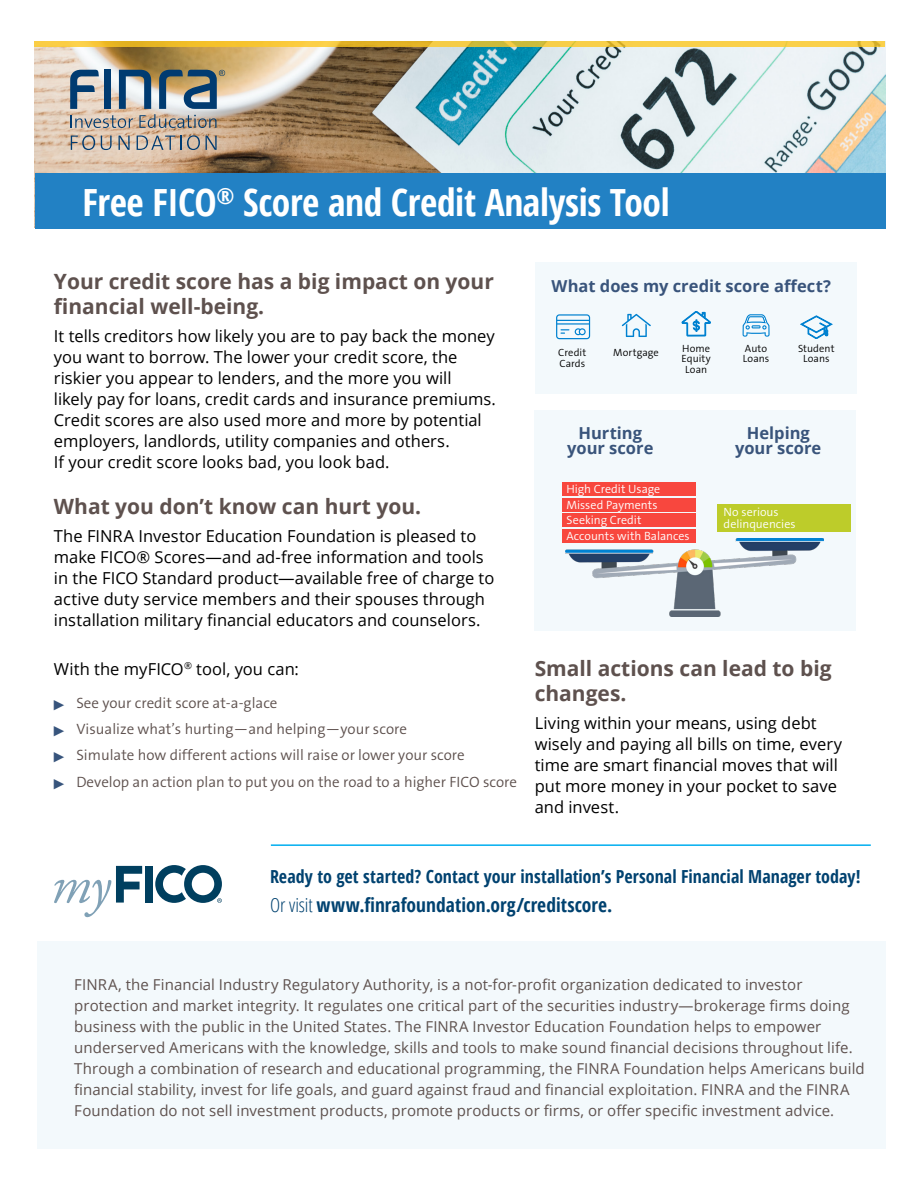
<style>
.page{position:relative;width:918px;height:1188px;background:#fff}
.page>*{position:absolute;margin:0;border:0;box-sizing:border-box;transform-origin:0 0}
.t1{font:700 37.5px "Open Sans Condensed";letter-spacing:-.01em;color:#fff}
.t2{font:700 21px/25.2px "Open Sans";color:#5e514e}
.t3{font:700 19.5px "Open Sans Condensed";letter-spacing:.005em;color:#004270}
.t4{font:700 18px "Open Sans Condensed";letter-spacing:.005em;color:#004270}
.t5{font:16.5px/21px "Open Sans";color:#000}
.t6{font:700 16.5px/15px "Open Sans";color:#39547b;text-align:center}
.t7{font:15px/21px "Open Sans";letter-spacing:.005em;color:#5e514e}
.t8{font:300 15px/26.2px "The Sans B4";color:#5e514e}
.t9{font:300 12px/12px "The Sans B4";letter-spacing:.005em;color:#fff}
.t10{font:300 10.5px/10.5px "The Sans B4";letter-spacing:.01em;color:#000}
.s1{font-family:"Universal Newswith Comm Pi";font-weight:400;font-size:10.5px;color:#37547c}
.s2{font-weight:300}
</style>
<div class="page">
<div style="left:37px;top:942px;width:848px;height:207px;background:#f3f9fc"></div>
<div style="left:145px;top:866px;width:7px;height:37px;background:#003f5f"></div>
<svg style="left:54px;top:866px;width:88px;height:51px"></svg>
<svg style="left:155px;top:865px;width:67px;height:38px"></svg>
<hr style="left:271px;top:844px;width:600px;height:2px;background:#00aeef">
<div style="left:535px;top:262px;width:322px;height:131px;background:#f3f9fc"></div>
<img style="left:35px;top:47px;width:850px;height:126px">
<svg style="left:35px;top:42px;width:850px;height:5px;background:#efc53b"></svg>
<div style="left:35px;top:173px;width:851px;height:55px;background:#2281c4"></div>
<svg style="left:556px;top:314px;width:34px;height:25px"></svg>
<svg style="left:622px;top:314px;width:29px;height:23px"></svg>
<svg style="left:682px;top:311px;width:29px;height:25px"></svg>
<svg style="left:743px;top:314px;width:27px;height:23px"></svg>
<svg style="left:801px;top:316px;width:31px;height:23px"></svg>
<div style="left:534px;top:410px;width:322px;height:220px;background:#f3f9fc"></div>
<img style="left:566px;top:539px;width:257px;height:77px">
<div style="left:562px;top:529px;width:134px;height:14px;background:#f8473e"></div>
<div style="left:562px;top:514px;width:134px;height:13px;background:#f8473e"></div>
<div style="left:562px;top:498px;width:134px;height:14px;background:#f8473e"></div>
<div style="left:562px;top:482px;width:134px;height:14px;background:#f8473e"></div>
<div style="left:717px;top:505px;width:133px;height:27px;background:#bdcc2a"></div>
<svg style="left:71px;top:135px;width:24px;height:15px"></svg>
<svg style="left:101px;top:136px;width:11px;height:14px"></svg>
<svg style="left:119px;top:136px;width:11px;height:14px"></svg>
<svg style="left:137px;top:136px;width:44px;height:14px"></svg>
<svg style="left:187px;top:135px;width:13px;height:15px"></svg>
<svg style="left:206px;top:136px;width:11px;height:14px"></svg>
<svg style="left:70px;top:70px;width:155px;height:58px;background:#949a9d"></svg>
<h1 class="t1" style="left:83px;top:176px;width:589px">Free FICO<sup>®</sup> Score and Credit Analysis Tool</h1>
<p class="t2" style="left:54px;top:268px;width:441px">Your credit score has a big impact on your financial well-being.</p>
<p class="t5" style="left:54px;top:325px;width:443px">It tells creditors how likely you are to pay back the money you want to borrow. The lower your credit score, the riskier you appear to lenders, and the more you will<br>likely pay for loans, credit cards and insurance premiums.<br>Credit scores are also used more and more by potential employers, landlords, utility companies and others.<br>If your credit score looks bad, you look bad.</p>
<p class="t2" style="left:54px;top:493px;width:369px">What you don’t know can hurt you.</p>
<p class="t5" style="left:54px;top:525px;width:442px">The FINRA Investor Education Foundation is pleased to make FICO® Scores—and ad-free information and tools in the FICO Standard product—available free of charge to active duty service members and their spouses through installation military financial educators and counselors.</p>
<p class="t5" style="left:54px;top:658px;width:247px">With the myFICO<sup>®</sup> tool, you can:</p>
<p class="t8" style="left:54px;top:690px;width:465px"><span class="s1">0</span> See your credit score at-a-glace<br><span class="s1">0</span> Visualize what’s hurting—and helping—your score<br><span class="s1">0</span> Simulate how different actions will raise or lower your score<br><span class="s1">0</span> Develop an action plan to put you on the road to a higher FICO score</p>
<p class="t6" style="left:552px;top:278px;width:281px">What does my credit score affect?</p>
<p class="t10" style="left:558px;top:348px;width:30px">Credit<br>Cards</p>
<p class="t10" style="left:613px;top:348px;width:47px">Mortgage</p>
<p class="t10" style="left:682px;top:343px;width:31px;text-align:center">Home<br>Equity<br>Loan</p>
<p class="t10" style="left:743px;top:343px;width:28px">Auto<br>Loans</p>
<p class="t10" style="left:798px;top:343px;width:38px;text-align:center">Student<br>Loans</p>
<p class="t6" style="left:567px;top:425px;width:88px">Hurting your score</p>
<p class="t6" style="left:735px;top:425px;width:88px">Helping your score</p>
<p class="t9" style="left:566px;top:483px;width:95px">High Credit Usage</p>
<p class="t9" style="left:566px;top:499px;width:93px">Missed Payments</p>
<p class="t9" style="left:566px;top:531px;width:125px">Accounts with Balances</p>
<p class="t9" style="left:567px;top:515px;width:76px">Seeking Credit</p>
<p class="t9" style="left:724px;top:506px;width:73px">No serious delinquencies</p>
<p class="t2" style="left:535px;top:655px;width:298px">Small actions can lead to big changes.</p>
<p class="t5" style="left:535px;top:712px;width:309px">Living within your means, using debt wisely and paying all bills on time, every time are smart financial moves that will put more money in your pocket to save and invest.</p>
<p class="t4" style="left:270px;top:864px;width:592px">Ready to get started? Contact your installation’s Personal Financial Manager today!</p>
<p class="t3" style="left:270px;top:891px;width:344px"><span class="s2">Or visit</span> www.finrafoundation.org/creditscore.</p>
<p class="t7" style="left:74px;top:974px;width:792px">FINRA, the Financial Industry Regulatory Authority, is a not-for-profit organization dedicated to investor protection and market integrity. It regulates one critical part of the securities industry—brokerage firms doing business with the public in the United States. The FINRA Investor Education Foundation helps to empower underserved Americans with the knowledge, skills and tools to make sound financial decisions throughout life.<br>Through a combination of research and educational programming, the FINRA Foundation helps Americans build financial stability, invest for life goals, and guard against fraud and financial exploitation. FINRA and the FINRA Foundation do not sell investment products, promote products or firms, or offer specific investment advice.</p>
</div>
